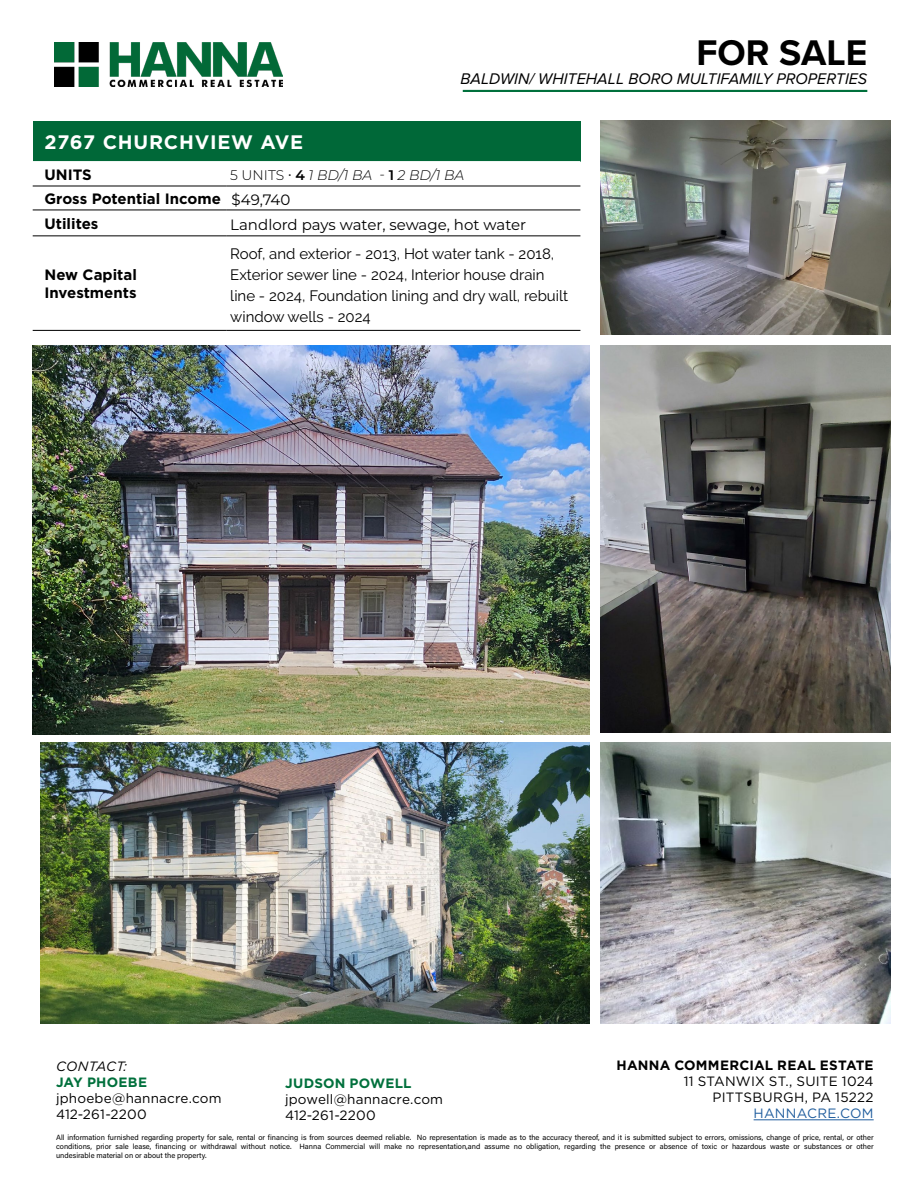
<style>
.page{position:relative;width:918px;height:1188px;background:#fff}
.page>*{position:absolute;margin:0;border:0;box-sizing:border-box;transform-origin:0 0}
.t1{font:700 37.05px "Proxima Nova";color:#000}
.t2{font:700 19.5px "Gotham";letter-spacing:.04em;color:#fff}
.t3{font:italic 16.05px "Proxima Nova";color:#000}
.t4{font:15px/21px "Raleway";color:#000}
.t5{font:700 15px/24.9px "Gotham";color:#000}
.t6{font:15px "Montserrat";color:#000}
.t7{font:italic 300 13.95px "Montserrat";color:#000}
.t8{font:13.5px/16.2px "Gotham";letter-spacing:.015em;color:#000}
.t9{font:700 13.5px "Gotham";letter-spacing:.015em;color:#000}
.t10{font:700 13.5px "Gotham";letter-spacing:.02em;color:#00703c}
.t11{font:13.5px "Gotham";letter-spacing:.015em;color:#215e9e}
.t12{font:italic 13.5px "Gotham";letter-spacing:.015em;color:#000}
.t13{font:7.5px/9px "Acumin Pro";color:#000;text-align:justify}
.s1{font-style:normal}
.s2{font-weight:600;font-style:normal}
.s3{font-family:"Montserrat";font-weight:400}
</style>
<div class="page">
<hr style="left:463px;top:90px;width:404px;height:2px;background:#00703c">
<img style="left:54px;top:42px;width:228px;height:45px">
<hr style="left:754px;top:1119px;width:120px;height:1px;background:#215e9e">
<div style="left:33px;top:121px;width:547px;height:40px;background:#006838"></div>
<svg style="left:33px;top:161px;width:547px;height:169px"></svg>
<hr style="left:33px;top:186px;width:193px;height:1px;background:#000">
<hr style="left:226px;top:186px;width:354px;height:1px;background:#000">
<hr style="left:33px;top:210px;width:193px;height:1px;background:#000">
<hr style="left:226px;top:210px;width:354px;height:1px;background:#000">
<hr style="left:33px;top:236px;width:193px;height:1px;background:#000">
<hr style="left:226px;top:236px;width:354px;height:1px;background:#000">
<hr style="left:33px;top:330px;width:193px;height:1px;background:#000">
<hr style="left:226px;top:330px;width:354px;height:1px;background:#000">
<img style="left:33px;top:346px;width:557px;height:389px">
<img style="left:601px;top:121px;width:289px;height:214px">
<img style="left:40px;top:742px;width:550px;height:282px">
<img style="left:601px;top:742px;width:289px;height:282px">
<img style="left:601px;top:346px;width:289px;height:386px">
<h1 class="t1" style="left:697px;top:25px;width:172px">FOR SALE</h1>
<h3 class="t3" style="left:460px;top:70px;width:408px">BALDWIN/ WHITEHALL BORO MULTIFAMILY PROPERTIES</h3>
<h2 class="t2" style="left:45px;top:129px;width:260px">2767 CHURCHVIEW AVE</h2>
<h3 class="t5" style="left:45px;top:162px;width:49px">UNITS</h3>
<h3 class="t7" style="left:230px;top:166px;width:236px"><span class="s1">5 UNITS •</span> <span class="s2">4</span> 1 BD/1 BA <span class="s1">-</span> <span class="s2">1</span> 2 BD/1 BA</h3>
<h3 class="t5" style="left:45px;top:186px;width:247px">Gross Potential Income <span class="s3">$49,740<br></span>Utilites</h3>
<h3 class="t6" style="left:230px;top:215px;width:298px">Landlord pays water, sewage, hot water</h3>
<h3 class="t5" style="left:45px;top:266px;width:94px;line-height:18px">New Capital<br>Investments</h3>
<h3 class="t4" style="left:230px;top:243px;width:339px">Roof, and exterior - 2013, Hot water tank - 2018, Exterior sewer line - 2024, Interior house drain line - 2024, Foundation lining and dry wall, rebuilt window wells - 2024</h3>
<h3 class="t12" style="left:56px;top:1057px;width:72px">CONTACT:</h3>
<h3 class="t10" style="left:56px;top:1073px;width:92px">JAY PHOEBE</h3>
<h3 class="t8" style="left:56px;top:1090px;width:167px">jphoebe@hannacre.com<br>412-261-2200</h3>
<h3 class="t10" style="left:285px;top:1074px;width:128px">JUDSON POWELL</h3>
<h3 class="t8" style="left:285px;top:1091px;width:159px">jpowell@hannacre.com<br>412-261-2200</h3>
<h3 class="t9" style="left:617px;top:1056px;width:259px">HANNA COMMERCIAL REAL ESTATE</h3>
<h3 class="t8" style="left:684px;top:1073px;width:191px;text-align:right">11 STANWIX ST., SUITE 1024<br>PITTSBURGH, PA 15222</h3>
<h3 class="t11" style="left:754px;top:1105px;width:122px">HANNACRE.COM</h3>
<p class="t13" style="left:56px;top:1133px;width:819px">All information furnished regarding property for sale, rental or financing is from sources deemed reliable. No representation is made as to the accuracy thereof, and it is submitted subject to errors, omissions, change of price, rental, or other conditions, prior sale lease, financing or withdrawal without notice. Hanna Commercial will make no representation,and assume no obligation, regarding the presence or absence of toxic or hazardous waste or substances or other undesirable material on or about the property.</p>
</div>
